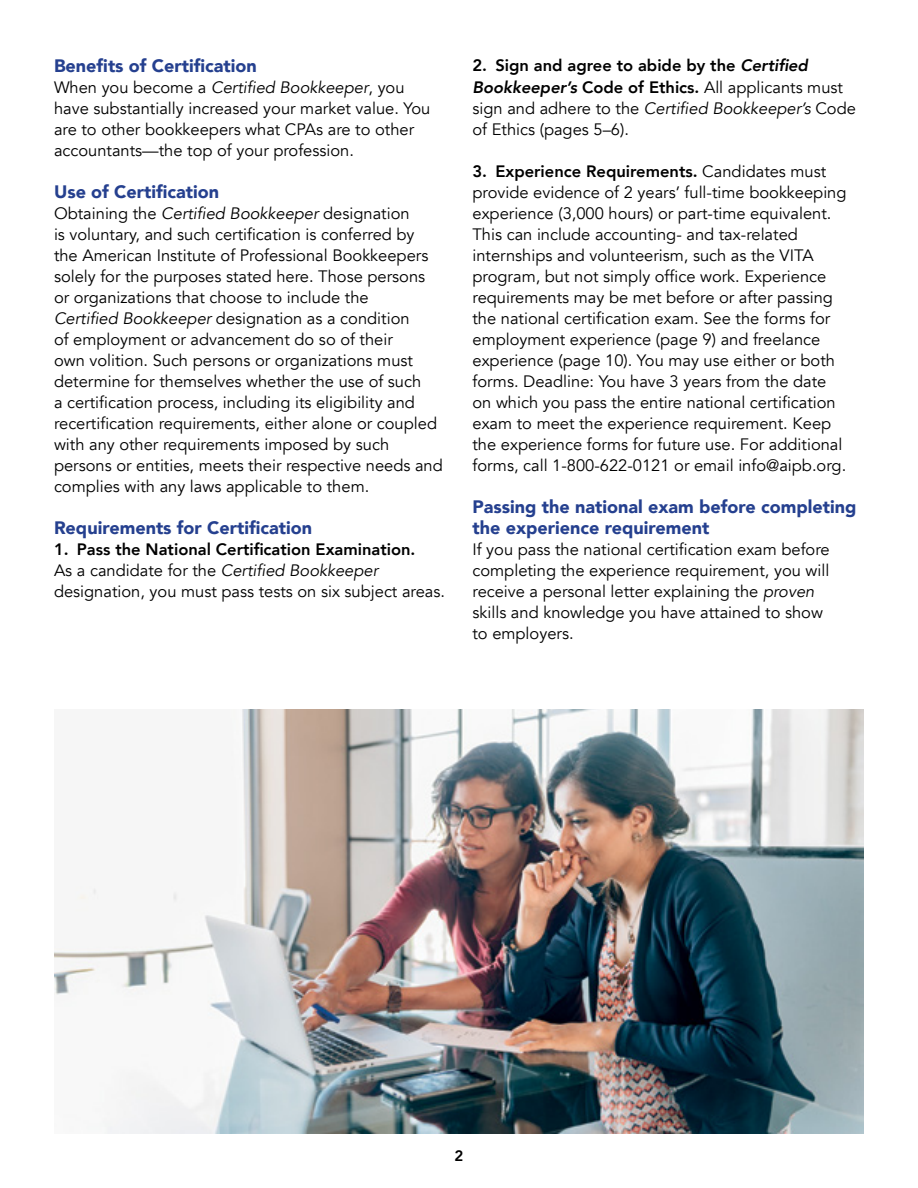
<style>
.page{position:relative;width:918px;height:1188px;background:#fff}
.page>*{position:absolute;margin:0;border:0;box-sizing:border-box;transform-origin:0 0}
.t1{font:900 18px/21px "Avenir";color:#25408f}
.t2{font:16.5px/21px "Avenir";color:#000}
.t3{font:800 16.5px/22.5px "Avenir";color:#000}
.t4{font:800 15px "Avenir";color:#000}
.s1{font-style:italic}
.s2{font-weight:800}
.s3{font-weight:400}
</style>
<div class="page">
<img style="left:54px;top:709px;width:810px;height:425px">
<p class="t1" style="left:54px;top:55px;width:204px">Benefits of Certification</p>
<p class="t2" style="left:54px;top:77px;width:378px">When you become a <span class="s1">Certified Bookkeeper</span>, you have substantially increased your market value. You are to other bookkeepers what CPAs are to other accountants—the top of your profession.</p>
<p class="t1" style="left:54px;top:181px;width:167px">Use of Certification</p>
<p class="t2" style="left:54px;top:203px;width:390px">Obtaining the <span class="s1">Certified Bookkeeper</span> designation<br>is voluntary, and such certification is conferred by<br>the American Institute of Professional Bookkeepers solely for the purposes stated here. Those persons or organizations that choose to include the<br><span class="s1">Certified Bookkeeper</span> designation as a condition<br>of employment or advancement do so of their<br>own volition. Such persons or organizations must determine for themselves whether the use of such<br>a certification process, including its eligibility and recertification requirements, either alone or coupled with any other requirements imposed by such persons or entities, meets their respective needs and complies with any laws applicable to them.</p>
<p class="t1" style="left:54px;top:517px;width:260px">Requirements for Certification</p>
<p class="t2" style="left:54px;top:539px;width:393px"><span class="s2">1. Pass the National Certification Examination.<br></span>As a candidate for the <span class="s1">Certified Bookkeeper </span>designation, you must pass tests on six subject areas.</p>
<p class="t3" style="left:473px;top:54px;width:372px">2. Sign and agree to abide by the <span class="s1">Certified<br>Bookkeeper’s</span> Code of Ethics. <span class="s3">All applicants must</span></p>
<p class="t2" style="left:473px;top:98px;width:385px">sign and adhere to the <span class="s1">Certified Bookkeeper’s</span> Code of Ethics (pages 5–6).</p>
<p class="t2" style="left:473px;top:161px;width:376px"><span class="s2">3. Experience Requirements.</span> Candidates must provide evidence of 2 years’ full-time bookkeeping experience (3,000 hours) or part-time equivalent.<br>This can include accounting- and tax-related internships and volunteerism, such as the VITA program, but not simply office work. Experience requirements may be met before or after passing the national certification exam. See the forms for employment experience (page 9) and freelance experience (page 10). You may use either or both forms. Deadline: You have 3 years from the date on which you pass the entire national certification exam to meet the experience requirement. Keep the experience forms for future use. For additional forms, call 1-800-622-0121 or email info@aipb.org.</p>
<p class="t1" style="left:472px;top:496px;width:385px">Passing the national exam before completing the experience requirement</p>
<p class="t2" style="left:472px;top:539px;width:359px">If you pass the national certification exam before completing the experience requirement, you will receive a personal letter explaining the <span class="s1">proven </span>skills and knowledge you have attained to show to employers.</p>
<p class="t4" style="left:455px;top:1144px;width:10px">2</p>
</div>
